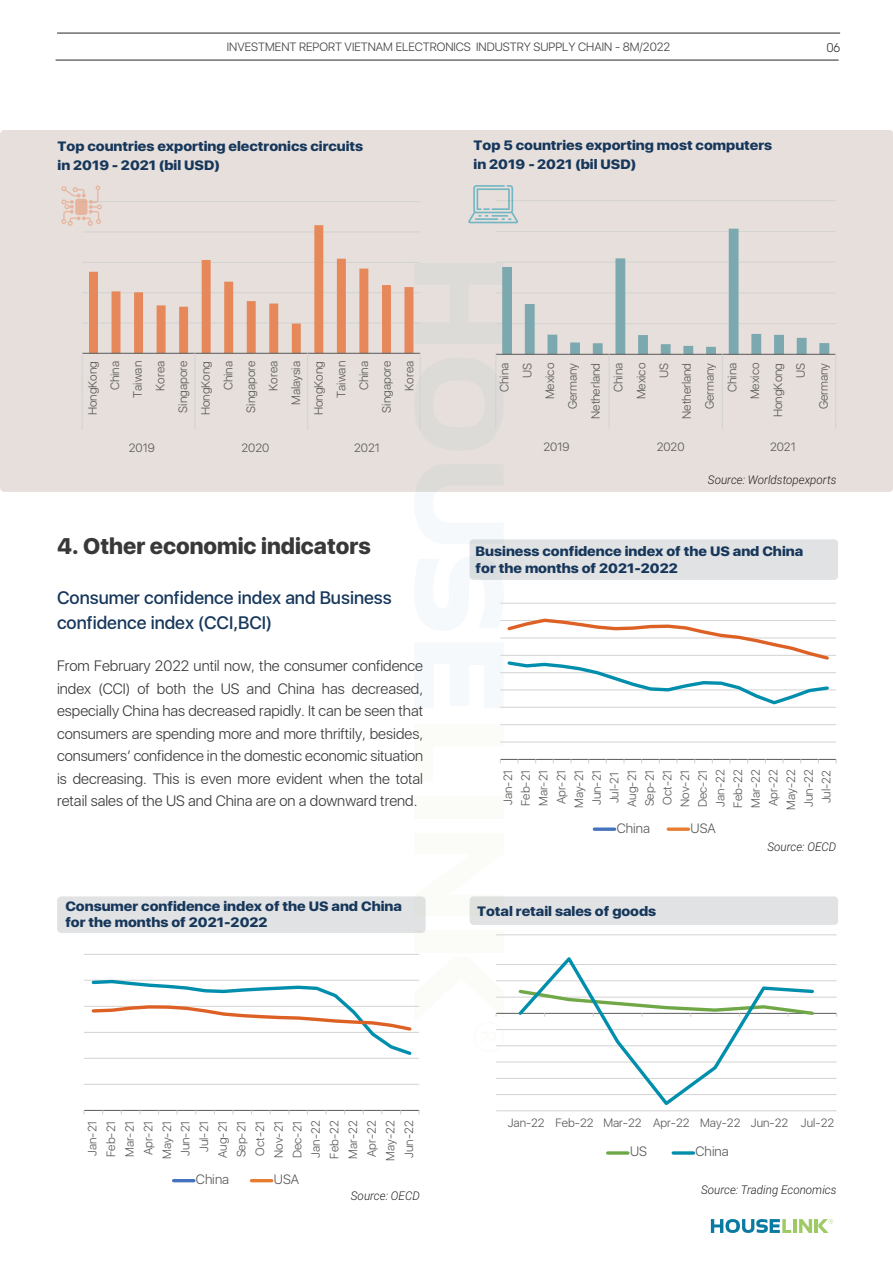
<style>
.page{position:relative;width:893px;height:1263px;background:#fff}
.page>*{position:absolute;margin:0;border:0;box-sizing:border-box;transform-origin:0 0}
.t1{font:800 22.5px "SFUI Display";color:#383838}
.t2{font:500 18px/25.5px "SFUI Display";color:#16375b}
.t3{font:300 15px/22.5px "SFUI Display";color:#383838;text-align:justify}
.t4{font:800 13.5px/19.2px "SFUI Display";color:#16375b;scale:1.08 1}
.t5{font:300 13.5px "SFUI Display";color:#595959}
.t6{font:300 12px/17.7px "SFUI Display";color:#595959;text-align:right}
.t7{font:italic 300 12px "Roboto";color:#231f20}
.t8{font:300 12px "SFUI Display";color:#414141}
.t9{font:12px "UTM Avo";color:#414141}
</style>
<div class="page">
<div style="left:0;top:130px;width:893px;height:362px;background:#e6dfdb;border-radius:4px"></div>
<svg style="left:711px;top:1219px;width:80px;height:14px"></svg>
<hr style="left:793px;top:1219px;width:4px;height:14px;background:#9eca64">
<svg style="left:799px;top:1219px;width:13px;height:14px"></svg>
<hr style="left:814px;top:1219px;width:4px;height:14px;background:#9eca64">
<svg style="left:818px;top:1219px;width:15px;height:14px"></svg>
<div style="left:470px;top:896px;width:368px;height:29px;background:#e1e2e3;border-radius:4px"></div>
<div style="left:57px;top:896px;width:369px;height:37px;background:#e1e2e3;border-radius:4px"></div>
<div style="left:470px;top:539px;width:368px;height:41px;background:#e1e2e3;border-radius:4px"></div>
<div style="left:414px;top:797px;width:90px;height:22px;background:#fbfcf8"></div>
<div style="left:414px;top:930px;width:90px;height:23px;background:#fbfcf8"></div>
<hr style="left:57px;top:33px;width:783px;height:1px;background:#404041">
<hr style="left:56px;top:60px;width:783px;height:1px;background:#404041">
<hr style="left:496px;top:200px;width:340px;height:1px;background:#d3d3d2">
<hr style="left:496px;top:231px;width:340px;height:1px;background:#d3d3d2">
<hr style="left:496px;top:262px;width:340px;height:1px;background:#d3d3d2">
<hr style="left:496px;top:293px;width:340px;height:1px;background:#d3d3d2">
<hr style="left:496px;top:323px;width:340px;height:1px;background:#d3d3d2">
<hr style="left:496px;top:354px;width:340px;height:1px;background:#595a5a">
<hr style="left:835px;top:354px;width:1px;height:75px;background:#d4d4d4">
<hr style="left:500px;top:603px;width:336px;height:1px;background:#d3d3d2">
<hr style="left:500px;top:620px;width:336px;height:1px;background:#d3d3d2">
<hr style="left:500px;top:638px;width:336px;height:1px;background:#d3d3d2">
<hr style="left:500px;top:655px;width:336px;height:1px;background:#d3d3d2">
<hr style="left:500px;top:672px;width:336px;height:1px;background:#d3d3d2">
<hr style="left:500px;top:690px;width:336px;height:1px;background:#d3d3d2">
<hr style="left:500px;top:707px;width:336px;height:1px;background:#d3d3d2">
<hr style="left:500px;top:724px;width:336px;height:1px;background:#d3d3d2">
<hr style="left:500px;top:742px;width:336px;height:1px;background:#d3d3d2">
<hr style="left:500px;top:759px;width:336px;height:1px;background:#595a5a">
<svg style="left:500px;top:724px;width:4px;height:40px"></svg>
<svg style="left:469px;top:556px;width:362px;height:152px"></svg>
<svg style="left:594px;top:827px;width:21px;height:4px"></svg>
<svg style="left:668px;top:827px;width:20px;height:4px"></svg>
<hr style="left:84px;top:954px;width:335px;height:1px;background:#d3d3d2">
<hr style="left:84px;top:980px;width:335px;height:1px;background:#d3d3d2">
<hr style="left:84px;top:1006px;width:335px;height:1px;background:#d3d3d2">
<hr style="left:84px;top:1032px;width:335px;height:1px;background:#d3d3d2">
<hr style="left:84px;top:1058px;width:335px;height:1px;background:#d3d3d2">
<hr style="left:84px;top:1084px;width:335px;height:1px;background:#d3d3d2">
<hr style="left:84px;top:1110px;width:335px;height:1px;background:#595a5a">
<hr style="left:174px;top:1179px;width:20px;height:3px;background:#4472bf">
<hr style="left:251px;top:1179px;width:21px;height:3px;background:#e87d31">
<hr style="left:496px;top:934px;width:341px;height:1px;background:#d3d3d2">
<hr style="left:496px;top:964px;width:341px;height:1px;background:#d3d3d2">
<hr style="left:496px;top:980px;width:341px;height:1px;background:#d3d3d2">
<hr style="left:496px;top:997px;width:341px;height:1px;background:#d3d3d2">
<hr style="left:496px;top:1029px;width:341px;height:1px;background:#d3d3d2">
<hr style="left:496px;top:1045px;width:341px;height:1px;background:#d3d3d2">
<hr style="left:496px;top:1062px;width:341px;height:1px;background:#d3d3d2">
<hr style="left:496px;top:1078px;width:341px;height:1px;background:#d3d3d2">
<hr style="left:496px;top:1094px;width:341px;height:1px;background:#d3d3d2">
<hr style="left:496px;top:1110px;width:341px;height:1px;background:#d3d3d2">
<hr style="left:496px;top:1013px;width:341px;height:1px;background:#595a5a">
<svg style="left:90px;top:979px;width:414px;height:76px"></svg>
<svg style="left:516px;top:957px;width:300px;height:148px"></svg>
<svg style="left:608px;top:1151px;width:20px;height:4px"></svg>
<svg style="left:673px;top:1151px;width:20px;height:4px"></svg>
<svg style="left:61px;top:185px;width:768px;height:245px"></svg>
<p class="t8" style="left:227px;top:39px;width:445px">INVESTMENT REPORT VIETNAM ELECTRONICS INDUSTRY SUPPLY CHAIN - 8M/2022</p>
<p class="t4" style="left:58px;top:137px;width:285px">Top countries exporting electronics circuits in 2019 - 2021 (bil USD)</p>
<p class="t4" style="left:474px;top:136px;width:278px">Top 5 countries exporting most computers in 2019 -2021 (bil USD)</p>
<p class="t9" style="left:827px;top:38px;width:15px">06</p>
<p class="t6" style="left:82px;top:415px;width:56px;line-height:22.6px;rotate:-90deg">HongKong<br>China<br>Taiwan<br>Korea<br>Singapore<br>HongKong<br>China<br>Singapore<br>Korea<br>Malaysia<br>HongKong<br>Taiwan<br>China<br>Singapore<br>Korea</p>
<p class="t6" style="left:494px;top:419px;width:58px;line-height:22.8px;rotate:-90deg">China<br>US<br>Mexico<br>Germany<br>Netherland<br>China<br>Mexico<br>US<br>Netherland<br>Germany<br>China<br>Mexico<br>HongKong<br>US<br>Germany</p>
<p class="t6" style="left:129px;top:440px;width:28px">2019</p>
<p class="t6" style="left:241px;top:440px;width:29px">2020</p>
<p class="t6" style="left:354px;top:440px;width:27px">2021</p>
<h1 class="t1" style="left:57px;top:533px;width:315px">4. Other economic indicators</h1>
<h2 class="t2" style="left:57px;top:586px;width:336px">Consumer confidence index and Business confidence index (CCI,BCI)</h2>
<p class="t3" style="left:57px;top:656px;width:368px">From February 2022 until now, the consumer confidence index (CCI) of both the US and China has decreased, especially China has decreased rapidly. It can be seen that consumers are spending more and more thriftily, besides, consumers’ confidence in the domestic economic situation is decreasing. This is even more evident when the total retail sales of the US and China are on a downward trend.</p>
<p class="t4" style="left:65px;top:898px;width:313px;line-height:16.2px">Consumer confidence index of the US and China for the months of 2021-2022</p>
<p class="t6" style="left:543px;top:439px;width:28px">2019</p>
<p class="t6" style="left:657px;top:439px;width:29px">2020</p>
<p class="t6" style="left:770px;top:439px;width:27px">2021</p>
<p class="t7" style="left:708px;top:471px;width:130px">Source: Worldstopexports</p>
<p class="t4" style="left:476px;top:544px;width:305px;line-height:16.2px">Business confidence index of the US and China for the months of 2021-2022</p>
<p class="t6" style="left:500px;top:810px;width:42px;text-align:center;rotate:-90deg">Jan-21<br>Feb-21<br>Mar-21<br>Apr-21<br>May-21<br>Jun-21<br>Jul-21<br>Aug-21<br>Sep-21<br>Oct-21<br>Nov-21<br>Dec-21<br>Jan-22<br>Feb-22<br>Mar-22<br>Apr-22<br>May-22<br>Jun-22<br>Jul-22</p>
<p class="t5" style="left:617px;top:819px;width:35px">China</p>
<p class="t5" style="left:691px;top:819px;width:27px">USA</p>
<p class="t4" style="left:477px;top:902px;width:167px">Total retail sales of goods</p>
<p class="t7" style="left:767px;top:838px;width:70px">Source: OECD</p>
<p class="t6" style="left:84px;top:1161px;width:42px;line-height:18.6px;rotate:-90deg">Jan-21<br>Feb-21<br>Mar-21<br>Apr-21<br>May-21<br>Jun-21<br>Jul-21<br>Aug-21<br>Sep-21<br>Oct-21<br>Nov-21<br>Dec-21<br>Jan-22<br>Feb-22<br>Mar-22<br>Apr-22<br>May-22<br>Jun-22</p>
<p class="t6" style="left:508px;top:1115px;width:328px">Jan-22 Feb-22 Mar-22 Apr-22 May-22 Jun-22 Jul-22</p>
<p class="t5" style="left:630px;top:1142px;width:18px">US</p>
<p class="t5" style="left:696px;top:1142px;width:35px">China</p>
<p class="t5" style="left:196px;top:1170px;width:35px">China</p>
<p class="t5" style="left:274px;top:1170px;width:27px">USA</p>
<p class="t7" style="left:351px;top:1187px;width:70px">Source: OECD</p>
<p class="t7" style="left:701px;top:1181px;width:137px">Source: Trading Economics</p>
</div>
